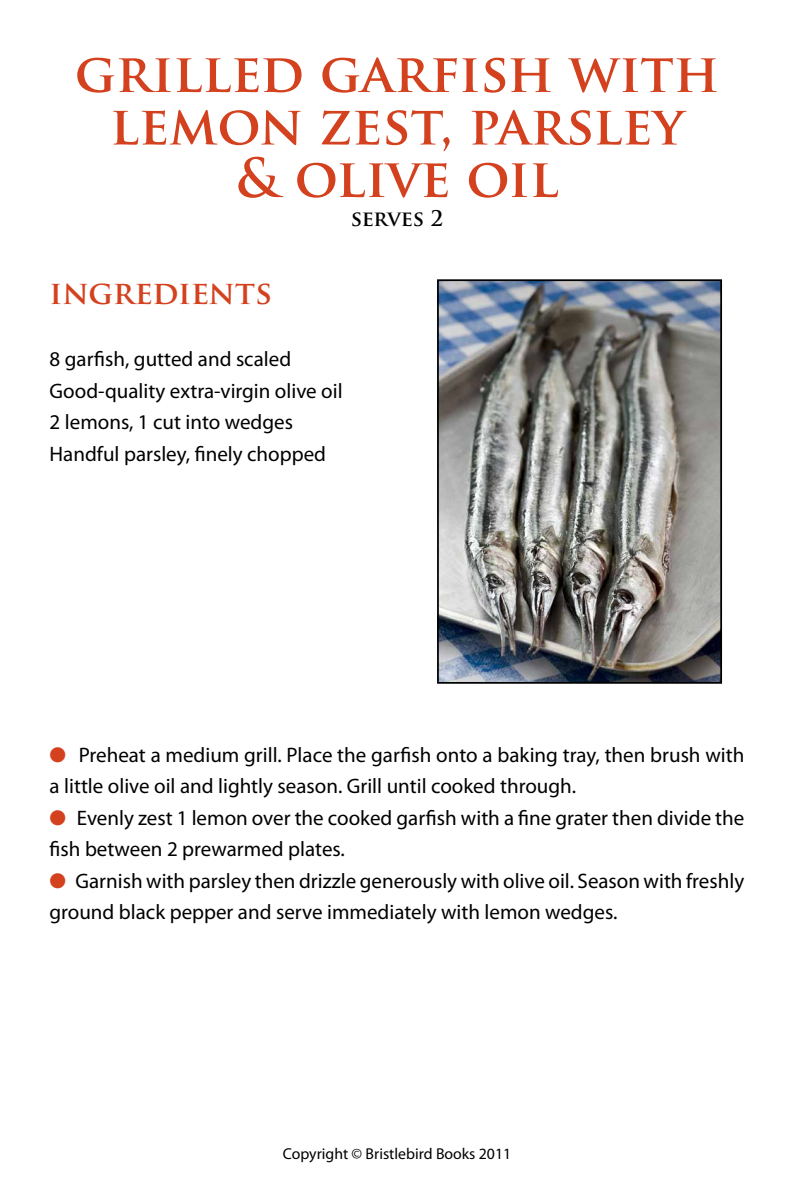
<style>
.page{position:relative;width:794px;height:1191px;background:#fff}
.page>*{position:absolute;margin:0;border:0;box-sizing:border-box;transform-origin:0 0}
.t1{font:700 52.5px/52.5px "Trajan Pro";color:#d3411e;text-align:center}
.t2{font:700 31.5px "Trajan Pro";color:#d3411e}
.t3{font:21px/31.5px "Myriad Pro";color:#000}
.t4{font:700 21px "Trajan Pro";letter-spacing:-.02em;color:#000}
.t5{font:15.75px "Myriad Pro";color:#000}
.s1{color:#d3411e}
</style>
<div class="page">
<img style="left:440px;top:282px;width:279px;height:398px">
<div style="left:437px;top:279px;width:285px;height:404px;border:2px solid #000"></div>
<h1 class="t1" style="left:75px;top:47px;width:646px">GRILLED GARFISH WITH<br>LEMON ZEST, PARSLEY<br>&amp; OLIVE OIL</h1>
<p class="t4" style="left:351px;top:205px;width:94px">SERVES 2</p>
<h2 class="t2" style="left:50px;top:273px;width:224px">INGREDIENTS</h2>
<p class="t3" style="left:50px;top:343px;width:294px">8 garfish, gutted and scaled<br>Good-quality extra-virgin olive oil<br>2 lemons, 1 cut into wedges<br>Handful parsley, finely chopped</p>
<p class="t3" style="left:50px;top:738px;width:696px"><span class="s1">●</span> Preheat a medium grill. Place the garfish onto a baking tray, then brush with a little olive oil and lightly season. Grill until cooked through.</p>
<p class="t3" style="left:50px;top:801px;width:696px"><span class="s1">●</span> Evenly zest 1 lemon over the cooked garfish with a fine grater then divide the fish between 2 prewarmed plates.</p>
<p class="t3" style="left:50px;top:864px;width:696px"><span class="s1">●</span> Garnish with parsley then drizzle generously with olive oil. Season with freshly ground black pepper and serve immediately with lemon wedges.</p>
<p class="t5" style="left:283px;top:1144px;width:230px">Copyright © Bristlebird Books 2011</p>
</div>
